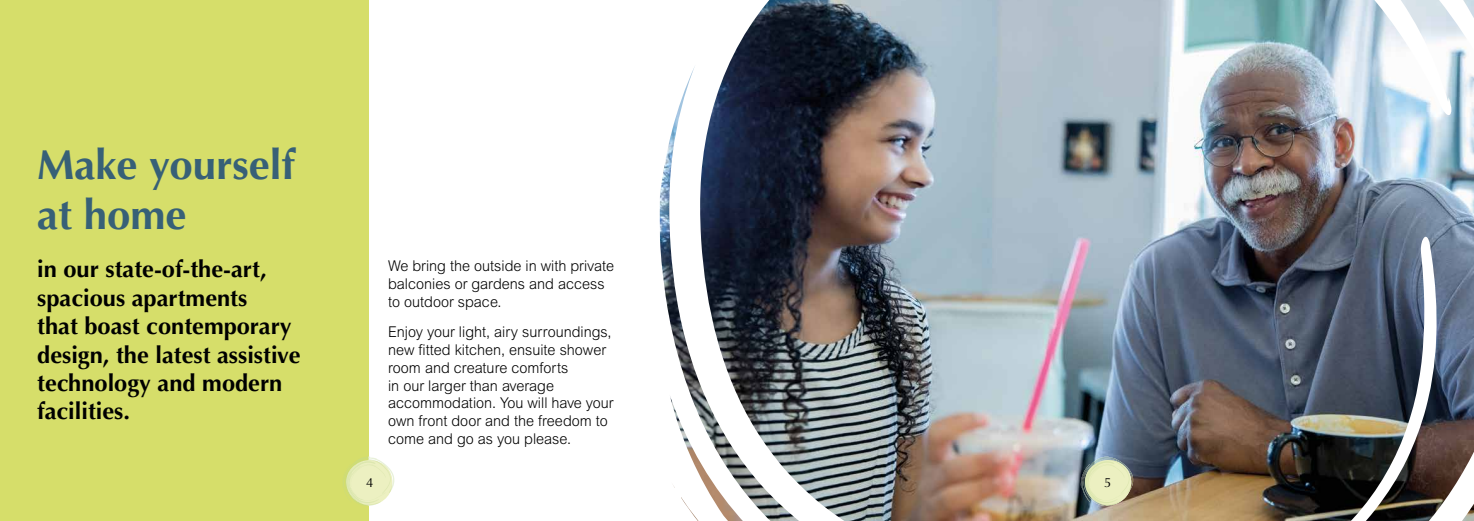
<style>
.page{position:relative;width:1474px;height:521px;background:#fff}
.page>*{position:absolute;margin:0;border:0;box-sizing:border-box;transform-origin:0 0}
.t1{font:700 42px/50.4px "Optima";color:#376077}
.t2{font:700 23.62px/28.3px "Optima";color:#000}
.t3{font:300 14.88px/17.8px "Arial";color:#000}
.t4{font:13.12px "Optima";color:#000}
</style>
<div class="page">
<img style="left:0;top:0;width:1473px;height:521px">
<h1 class="t1" style="left:37px;top:140px;width:259px">Make yourself at home</h1>
<h2 class="t2" style="left:37px;top:256px;width:265px">in our state-of-the-art, spacious apartments<br>that boast contemporary design, the latest assistive technology and modern facilities.</h2>
<p class="t3" style="left:388px;top:257px;width:227px">We bring the outside in with private balconies or gardens and access to outdoor space.</p>
<p class="t3" style="left:388px;top:323px;width:227px">Enjoy your light, airy surroundings, new fitted kitchen, ensuite shower room and creature comforts<br>in our larger than average accommodation. You will have your own front door and the freedom to come and go as you please.</p>
<p class="t4" style="left:366px;top:475px;width:9px">4</p>
<p class="t4" style="left:1104px;top:475px;width:9px">5</p>
</div>
